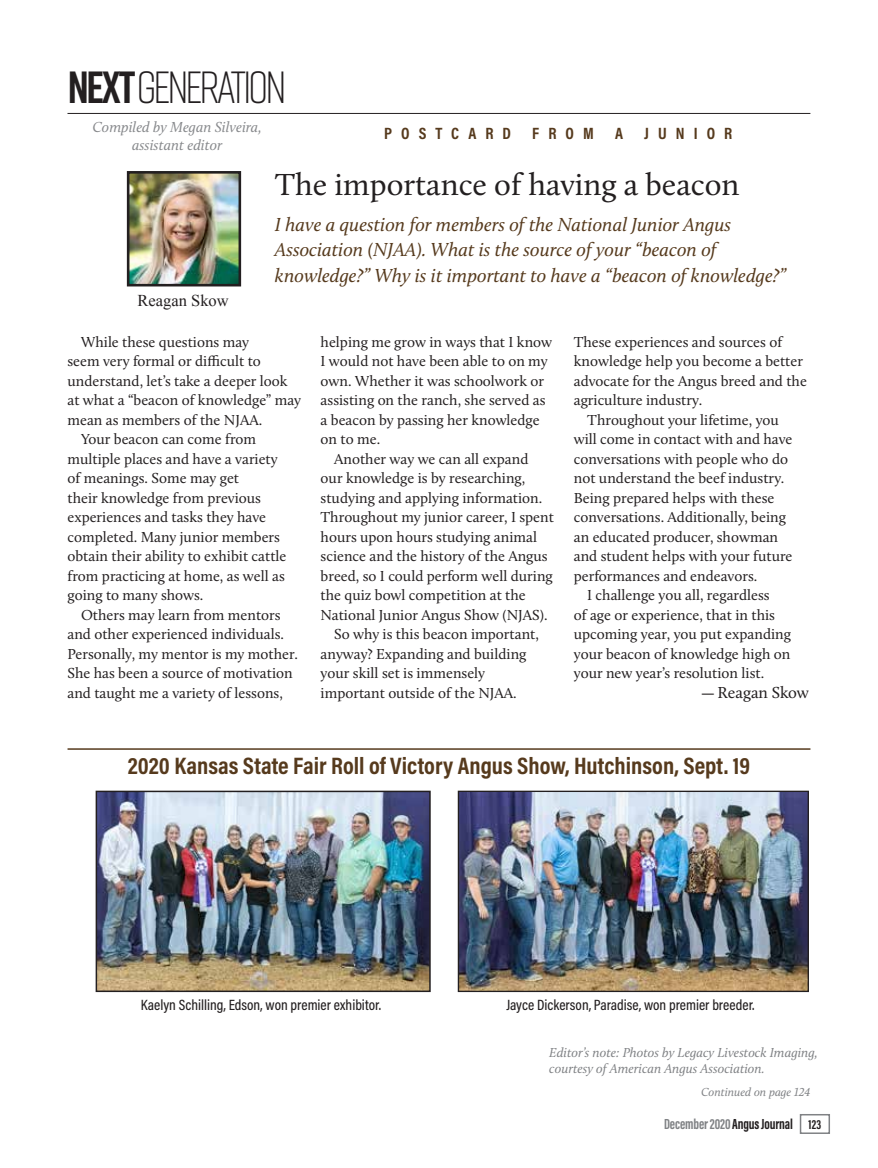
<style>
.page{position:relative;width:878px;height:1168px;background:#fff}
.page>*{position:absolute;margin:0;border:0;box-sizing:border-box;transform-origin:0 0}
.t1{font:300 45px "Rift";letter-spacing:-.07em;color:#231f20}
.Col_2_Head{font:31.5px "Calluna";color:#231f20}
.ShowName{font:700 24px "Acumin Pro Cond";color:#563a1d}
.T2_Deck{font:italic 19.5px/25.5px "Calluna";color:#563a1d}
.Continued_Head{font:700 16.5px "Acumin Pro Cond";letter-spacing:.55em;color:#563a1d}
.Body_Text{font:16.5px "Calluna";color:#231f20}
.t2{font:16.5px "Times New Roman";color:#231f20}
.Body_Text-2{font:15px/19.5px "Calluna";color:#231f20}
.photo_caption{font:500 15px "Acumin Pro Cond";color:#231f20}
.T2_byline{font:italic 15px/18px "Calluna";color:#87898c;text-align:center}
.t3{font:700 15px "Acumin Pro Extra Cond";letter-spacing:-.01em;color:#808285}
.Editor_s_Note{font:italic 13.5px/16.5px "Calluna";color:#808285}
.Jump_To_caption{font:italic 12px "Calluna";color:#808285}
.s1{font-weight:700}
.s2{font-weight:700;font-size:15px}
.s3{color:#231f20}
.s4{font-size:13.5px;color:#231f20}
</style>
<div class="page">
<img style="left:131px;top:175px;width:106px;height:107px">
<div style="left:127px;top:171px;width:114px;height:115px;border:3px solid #231f20"></div>
<hr style="left:67px;top:113px;width:743px;height:1px;background:#231f20">
<hr style="left:68px;top:748px;width:742px;height:2px;background:#563a1d">
<img style="left:99px;top:793px;width:328px;height:196px">
<div style="left:96px;top:790px;width:334px;height:202px;border:2px solid #231f20"></div>
<img style="left:459px;top:793px;width:347px;height:197px">
<div style="left:457px;top:791px;width:351px;height:201px;border:1px solid #231f20"></div>
<div style="left:799px;top:1114px;width:31px;height:20px;border:2px solid #808285"></div>
<p class="t1" style="left:68px;top:55px;width:220px"><span class="s1">NEXT</span> GENERATION</p>
<p class="T2_byline" style="left:93px;top:118px;width:170px">Compiled by Megan Silveira, assistant editor</p>
<p class="Continued_Head" style="left:384px;top:122px;width:128px">POSTCARD</p>
<p class="Continued_Head" style="left:532px;top:122px;width:63px">FROM</p>
<p class="Continued_Head" style="left:615px;top:122px;width:9px">A</p>
<p class="Continued_Head" style="left:644px;top:122px;width:90px">JUNIOR</p>
<p class="Col_2_Head" style="left:275px;top:166px;width:466px">The importance of having a beacon</p>
<p class="T2_Deck" style="left:275px;top:211px;width:512px">I have a question for members of the National Junior Angus<br>Association (NJAA). What is the source of your “beacon of knowledge?” Why is it important to have a “beacon of knowledge?”</p>
<p class="t2" style="left:137px;top:290px;width:93px">Reagan Skow</p>
<p class="Body_Text-2" style="left:67px;top:332px;width:235px;text-indent:14px">While these questions may<br>seem very formal or difficult to understand, let’s take a deeper look at what a “beacon of knowledge” may mean as members of the NJAA.</p>
<p class="Body_Text-2" style="left:67px;top:429px;width:220px;text-indent:14px">Your beacon can come from multiple places and have a variety of meanings. Some may get<br>their knowledge from previous experiences and tasks they have completed. Many junior members obtain their ability to exhibit cattle from practicing at home, as well as going to many shows.</p>
<p class="Body_Text-2" style="left:67px;top:605px;width:232px;text-indent:14px">Others may learn from mentors and other experienced individuals.<br>Personally, my mentor is my mother.<br>She has been a source of motivation and taught me a variety of lessons,</p>
<p class="Body_Text-2" style="left:320px;top:332px;width:233px">helping me grow in ways that I know<br>I would not have been able to on my own. Whether it was schoolwork or assisting on the ranch, she served as a beacon by passing her knowledge on to me.</p>
<p class="Body_Text-2" style="left:320px;top:449px;width:235px;text-indent:14px">Another way we can all expand our knowledge is by researching, studying and applying information.<br>Throughout my junior career, I spent hours upon hours studying animal science and the history of the Angus breed, so I could perform well during the quiz bowl competition at the National Junior Angus Show (NJAS).</p>
<p class="Body_Text-2" style="left:320px;top:624px;width:220px;text-indent:14px">So why is this beacon important, anyway? Expanding and building your skill set is immensely important outside of the NJAA.</p>
<p class="Body_Text-2" style="left:573px;top:332px;width:235px">These experiences and sources of knowledge help you become a better advocate for the Angus breed and the agriculture industry.</p>
<p class="Body_Text-2" style="left:573px;top:410px;width:220px;text-indent:14px">Throughout your lifetime, you will come in contact with and have conversations with people who do not understand the beef industry.<br>Being prepared helps with these conversations. Additionally, being an educated producer, showman and student helps with your future performances and endeavors.</p>
<p class="Body_Text-2" style="left:573px;top:585px;width:219px;text-indent:14px">I challenge you all, regardless<br>of age or experience, that in this upcoming year, you put expanding your beacon of knowledge high on your new year’s resolution list.</p>
<p class="Body_Text" style="left:701px;top:682px;width:109px"><span class="s2">—</span> Reagan Skow</p>
<p class="ShowName" style="left:128px;top:750px;width:624px">2020 Kansas State Fair Roll of Victory Angus Show, Hutchinson, Sept. 19</p>
<p class="photo_caption" style="left:141px;top:995px;width:242px">Kaelyn Schilling, Edson, won premier exhibitor.</p>
<p class="photo_caption" style="left:506px;top:995px;width:250px">Jayce Dickerson, Paradise, won premier breeder.</p>
<p class="Editor_s_Note" style="left:549px;top:1044px;width:270px">Editor’s note: Photos by Legacy Livestock Imaging, courtesy of American Angus Association.</p>
<p class="Jump_To_caption" style="left:701px;top:1085px;width:111px">Continued on page 124</p>
<p class="t3" style="left:664px;top:1115px;width:159px">December 2020 <span class="s3">Angus Journal</span> <span class="s4">123</span></p>
</div>
